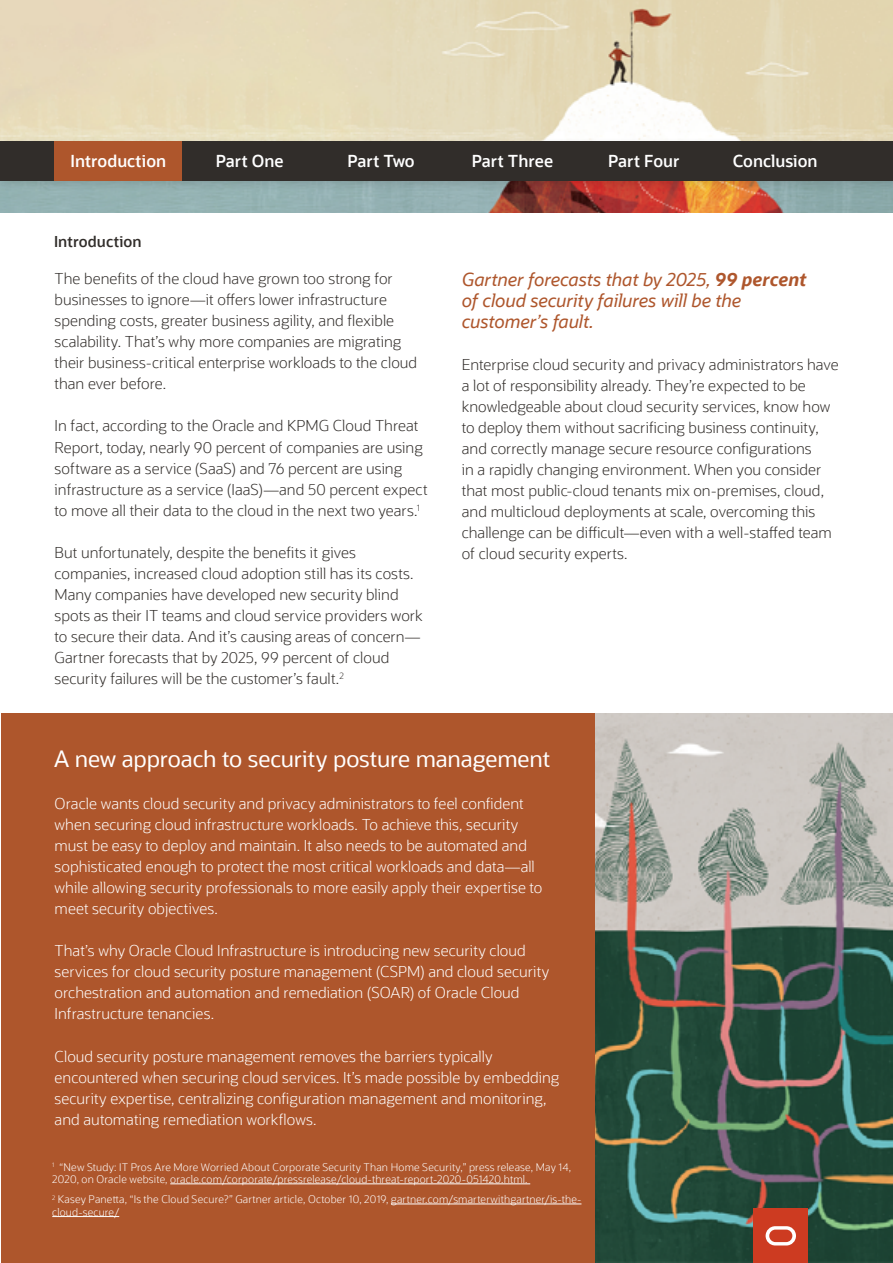
<style>
.page{position:relative;width:893px;height:1263px;background:#fff}
.page>*{position:absolute;margin:0;border:0;box-sizing:border-box;transform-origin:0 0}
.Sub_Title_15_18{font:22.5px "Oracle Sans";letter-spacing:-.005em;color:#fff}
.Pull_out{font:italic 18px/21px "Oracle Sans";letter-spacing:-.005em;color:#ae562c}
.Body_10_14{font:600 16.5px "Oracle Sans";color:#fff}
.Body_10_14-2{font:300 15px/21px "Oracle Sans";color:#312d2a}
.Body_10_14-3{font:300 15px/21px "Oracle Sans";color:#fff}
.Title_20_24{font:600 15px "Oracle Sans";letter-spacing:.005em;color:#312d2a}
.Footnotes{font:300 10.5px/12.6px "Oracle Sans";letter-spacing:.015em;color:#fff}
.s1{font-weight:700}
</style>
<div class="page">
<img style="left:0;top:0;width:893px;height:213px">
<div style="left:1px;top:713px;width:594px;height:550px;background:#ae562c"></div>
<img style="left:595px;top:713px;width:298px;height:550px">
<hr style="left:170px;top:1183px;width:360px;height:1px;background:#fff">
<hr style="left:391px;top:1203px;width:190px;height:1px;background:#fff">
<hr style="left:52px;top:1216px;width:67px;height:1px;background:#fff">
<div style="left:754px;top:1209px;width:54px;height:54px;background:#cd3b21"></div>
<svg style="left:766px;top:1226px;width:30px;height:19px"></svg>
<div style="left:0;top:137px;width:893px;height:55px;background:#000;opacity:.12"></div>
<div style="left:0;top:141px;width:893px;height:39px;background:#312d2a"></div>
<div style="left:55px;top:141px;width:127px;height:39px;background:#ae562c"></div>
<p class="Body_10_14" style="left:70px;top:151px;width:97px">Introduction</p>
<p class="Body_10_14" style="left:216px;top:151px;width:69px">Part One</p>
<p class="Body_10_14" style="left:347px;top:151px;width:69px">Part Two</p>
<p class="Body_10_14" style="left:472px;top:151px;width:83px">Part Three</p>
<p class="Body_10_14" style="left:608px;top:151px;width:73px">Part Four</p>
<p class="Body_10_14" style="left:733px;top:151px;width:86px">Conclusion</p>
<p class="Title_20_24" style="left:54px;top:232px;width:89px">Introduction</p>
<p class="Body_10_14-2" style="left:55px;top:268px;width:364px">The benefits of the cloud have grown too strong for businesses to ignore—it offers lower infrastructure spending costs, greater business agility, and flexible scalability. That’s why more companies are migrating their business-critical enterprise workloads to the cloud than ever before.</p>
<p class="Body_10_14-2" style="left:55px;top:416px;width:374px">In fact, according to the Oracle and KPMG Cloud Threat Report, today, nearly 90 percent of companies are using software as a service (SaaS) and 76 percent are using infrastructure as a service (IaaS)—and 50 percent expect to move all their data to the cloud in the next two years.<sup>1</sup></p>
<p class="Body_10_14-2" style="left:55px;top:542px;width:369px">But unfortunately, despite the benefits it gives companies, increased cloud adoption still has its costs.<br>Many companies have developed new security blind spots as their IT teams and cloud service providers work to secure their data. And it’s causing areas of concern— Gartner forecasts that by 2025, 99 percent of cloud security failures will be the customer’s fault.<sup>2</sup></p>
<p class="Pull_out" style="left:462px;top:270px;width:346px">Gartner forecasts that by 2025, <span class="s1">99 percent </span>of cloud security failures will be the customer’s fault.</p>
<p class="Body_10_14-2" style="left:462px;top:354px;width:378px">Enterprise cloud security and privacy administrators have a lot of responsibility already. They’re expected to be knowledgeable about cloud security services, know how to deploy them without sacrificing business continuity, and correctly manage secure resource configurations<br>in a rapidly changing environment. When you consider that most public-cloud tenants mix on-premises, cloud, and multicloud deployments at scale, overcoming this challenge can be difficult—even with a well-staffed team of cloud security experts.</p>
<p class="Sub_Title_15_18" style="left:54px;top:745px;width:498px">A new approach to security posture management</p>
<p class="Body_10_14-3" style="left:55px;top:793px;width:489px">Oracle wants cloud security and privacy administrators to feel confident when securing cloud infrastructure workloads. To achieve this, security must be easy to deploy and maintain. It also needs to be automated and sophisticated enough to protect the most critical workloads and data—all while allowing security professionals to more easily apply their expertise to meet security objectives.</p>
<p class="Body_10_14-3" style="left:55px;top:940px;width:496px">That’s why Oracle Cloud Infrastructure is introducing new security cloud services for cloud security posture management (CSPM) and cloud security orchestration and automation and remediation (SOAR) of Oracle Cloud Infrastructure tenancies.</p>
<p class="Body_10_14-3" style="left:55px;top:1046px;width:506px">Cloud security posture management removes the barriers typically encountered when securing cloud services. It’s made possible by embedding security expertise, centralizing configuration management and monitoring, and automating remediation workflows.</p>
<p class="Footnotes" style="left:52px;top:1160px;width:520px"><sup>1</sup> “New Study: IT Pros Are More Worried About Corporate Security Than Home Security,” press release, May 14,<br>2020, on Oracle website, oracle.com/corporate/pressrelease/cloud-threat-report-2020-051420.html.</p>
<p class="Footnotes" style="left:52px;top:1193px;width:531px"><sup>2</sup> Kasey Panetta, “Is the Cloud Secure?” Gartner article, October 10, 2019, gartner.com/smarterwithgartner/is-the&shy;cloud-secure/</p>
</div>
